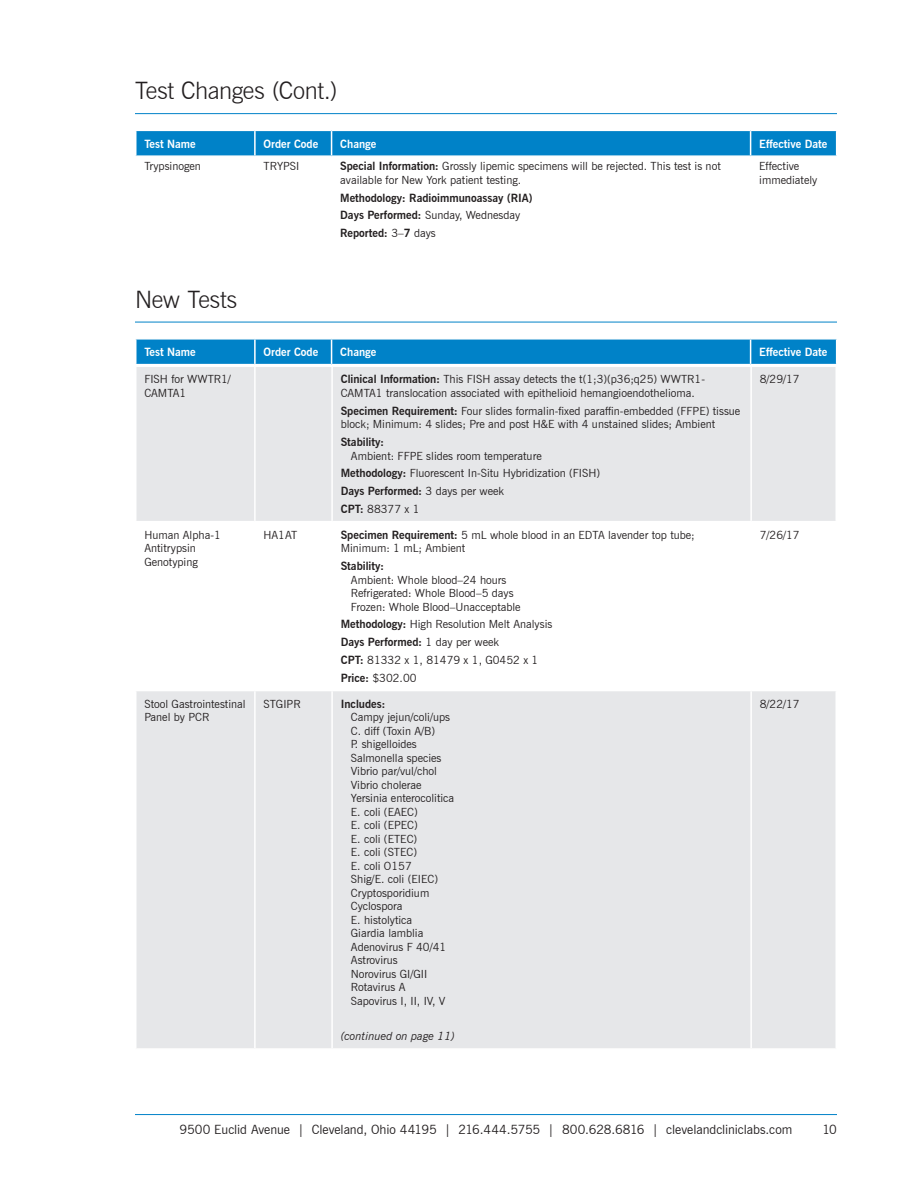
<style>
.page{position:relative;width:918px;height:1188px;background:#fff}
.page>*{position:absolute;margin:0;border:0;box-sizing:border-box;transform-origin:0 0}
.t1{font:300 24px "News Gothic BT";letter-spacing:-.015em;color:#231f20}
.t2{font:12.75px "News Gothic BT";letter-spacing:-.005em;color:#231f20}
.t3{font:11.25px/13.5px "News Gothic BT";color:#231f20}
.t4{font:700 11.25px/17.9px "News Gothic BT";color:#231f20}
.t5{font:700 11.25px "News Gothic BT";color:#fff}
.t6{font:italic 11.25px "News Gothic BT";color:#231f20}
.s1{font-weight:700}
.s2{font-weight:400}
</style>
<div class="page">
<hr style="left:135px;top:1114px;width:702px;height:1px;background:#0082c8">
<hr style="left:135px;top:113px;width:702px;height:1px;background:#0082c8">
<svg style="left:136px;top:130px;width:701px;height:25px;background:#0d88ca"></svg>
<hr style="left:135px;top:322px;width:702px;height:1px;background:#0082c8">
<svg style="left:135px;top:339px;width:702px;height:25px;background:#0986c9"></svg>
<svg style="left:136px;top:367px;width:700px;height:681px;fill:#e6e7e9"></svg>
<hr style="left:254px;top:367px;width:2px;height:154px;background:#fff">
<hr style="left:331px;top:367px;width:2px;height:154px;background:#fff">
<hr style="left:750px;top:367px;width:2px;height:154px;background:#fff">
<hr style="left:135px;top:521px;width:120px;height:1px;background:#fff">
<hr style="left:255px;top:521px;width:77px;height:1px;background:#fff">
<hr style="left:254px;top:522px;width:2px;height:168px;background:#fff">
<hr style="left:332px;top:521px;width:419px;height:1px;background:#fff">
<hr style="left:331px;top:522px;width:2px;height:168px;background:#fff">
<hr style="left:751px;top:521px;width:86px;height:1px;background:#fff">
<hr style="left:750px;top:522px;width:2px;height:168px;background:#fff">
<hr style="left:135px;top:690px;width:120px;height:1px;background:#fff">
<hr style="left:255px;top:690px;width:77px;height:1px;background:#fff">
<hr style="left:254px;top:691px;width:2px;height:357px;background:#fff">
<hr style="left:332px;top:690px;width:419px;height:1px;background:#fff">
<hr style="left:331px;top:691px;width:2px;height:357px;background:#fff">
<hr style="left:751px;top:690px;width:86px;height:1px;background:#fff">
<hr style="left:750px;top:691px;width:2px;height:357px;background:#fff">
<h1 class="t1" style="left:135px;top:76px;width:204px">Test Changes (Cont.)</h1>
<p class="t5" style="left:144px;top:137px;width:53px">Test Name</p>
<p class="t5" style="left:264px;top:137px;width:56px">Order Code</p>
<p class="t5" style="left:340px;top:137px;width:38px">Change</p>
<p class="t5" style="left:759px;top:137px;width:70px">Effective Date</p>
<p class="t3" style="left:144px;top:159px;width:58px">Trypsinogen</p>
<p class="t3" style="left:264px;top:159px;width:37px">TRYPSI</p>
<p class="t3" style="left:340px;top:159px;width:382px"><span class="s1">Special Information:</span> Grossly lipemic specimens will be rejected. This test is not available for New York patient testing.</p>
<p class="t4" style="left:340px;top:189px;width:194px">Methodology: Radioimmunoassay (RIA)<br>Days Performed: <span class="s2">Sunday, Wednesday<br></span>Reported: <span class="s2">3–</span>7 <span class="s2">days</span></p>
<p class="t3" style="left:759px;top:159px;width:60px">Effective immediately</p>
<h1 class="t1" style="left:135px;top:285px;width:104px">New Tests</h1>
<p class="t5" style="left:144px;top:345px;width:53px">Test Name</p>
<p class="t5" style="left:264px;top:345px;width:56px">Order Code</p>
<p class="t5" style="left:340px;top:345px;width:38px">Change</p>
<p class="t5" style="left:759px;top:345px;width:70px">Effective Date</p>
<p class="t3" style="left:144px;top:373px;width:88px">FISH for WWTR1/<br>CAMTA1</p>
<p class="t3" style="left:341px;top:373px;width:366px"><span class="s1">Clinical Information:</span> This FISH assay detects the t(1;3)(p36;q25) WWTR1-<br>CAMTA1 translocation associated with epithelioid hemangioendothelioma.</p>
<p class="t3" style="left:341px;top:404px;width:401px"><span class="s1">Specimen Requirement:</span> Four slides formalin-fixed paraffin-embedded (FFPE) tissue block; Minimum: 4 slides; Pre and post H&amp;E with 4 unstained slides; Ambient</p>
<p class="t4" style="left:341px;top:433px;width:45px">Stability:</p>
<p class="t3" style="left:341px;top:447px;width:261px;line-height:17.9px;text-indent:10px">Ambient: FFPE slides room temperature <span class="s1">Methodology:</span> Fluorescent In-Situ Hybridization (FISH)<br><span class="s1">Days Performed:</span> 3 days per week<br><span class="s1">CPT:</span> 88377 x 1</p>
<p class="t3" style="left:760px;top:373px;width:41px">8/29/17</p>
<p class="t3" style="left:144px;top:528px;width:78px">Human Alpha-1<br>Antitrypsin<br>Genotyping</p>
<p class="t3" style="left:264px;top:528px;width:35px">HA1AT</p>
<p class="t3" style="left:341px;top:528px;width:356px"><span class="s1">Specimen Requirement:</span> 5 mL whole blood in an EDTA lavender top tube;<br>Minimum: 1 mL; Ambient</p>
<p class="t4" style="left:341px;top:557px;width:45px">Stability:</p>
<p class="t3" style="left:351px;top:573px;width:171px">Ambient: Whole blood–24 hours<br>Refrigerated: Whole Blood–5 days<br>Frozen: Whole Blood–Unacceptable</p>
<p class="t3" style="left:341px;top:615px;width:213px;line-height:17.9px"><span class="s1">Methodology:</span> High Resolution Melt Analysis<br><span class="s1">Days Performed:</span> 1 day per week<br><span class="s1">CPT:</span> 81332 x 1, 81479 x 1, G0452 x 1<br><span class="s1">Price:</span> $302.00</p>
<p class="t3" style="left:144px;top:697px;width:103px">Stool Gastrointestinal<br>Panel by PCR</p>
<p class="t3" style="left:264px;top:697px;width:39px">STGIPR</p>
<p class="t4" style="left:341px;top:695px;width:46px">Includes:</p>
<p class="t3" style="left:351px;top:710px;width:105px">Campy jejun/coli/ups<br>C. diff (Toxin A/B)<br>P. shigelloides<br>Salmonella species<br>Vibrio par/vul/chol<br>Vibrio cholerae<br>Yersinia enterocolitica<br>E. coli (EAEC)<br>E. coli (EPEC)<br>E. coli (ETEC)<br>E. coli (STEC)<br>E. coli O157<br>Shig/E. coli (EIEC)<br>Cryptosporidium<br>Cyclospora<br>E. histolytica<br>Giardia lamblia<br>Adenovirus F 40/41<br>Astrovirus<br>Norovirus GI/GII<br>Rotavirus A<br>Sapovirus I, II, IV, V</p>
<p class="t6" style="left:341px;top:1030px;width:116px">(continued on page 11)</p>
<p class="t3" style="left:760px;top:528px;width:41px">7/26/17</p>
<p class="t3" style="left:760px;top:697px;width:41px">8/22/17</p>
<p class="t2" style="left:180px;top:1122px;width:614px">9500 Euclid Avenue | Cleveland, Ohio 44195 | 216.444.5755 | 800.628.6816 | clevelandcliniclabs.com</p>
<p class="t2" style="left:822px;top:1122px;width:16px">10</p>
</div>
